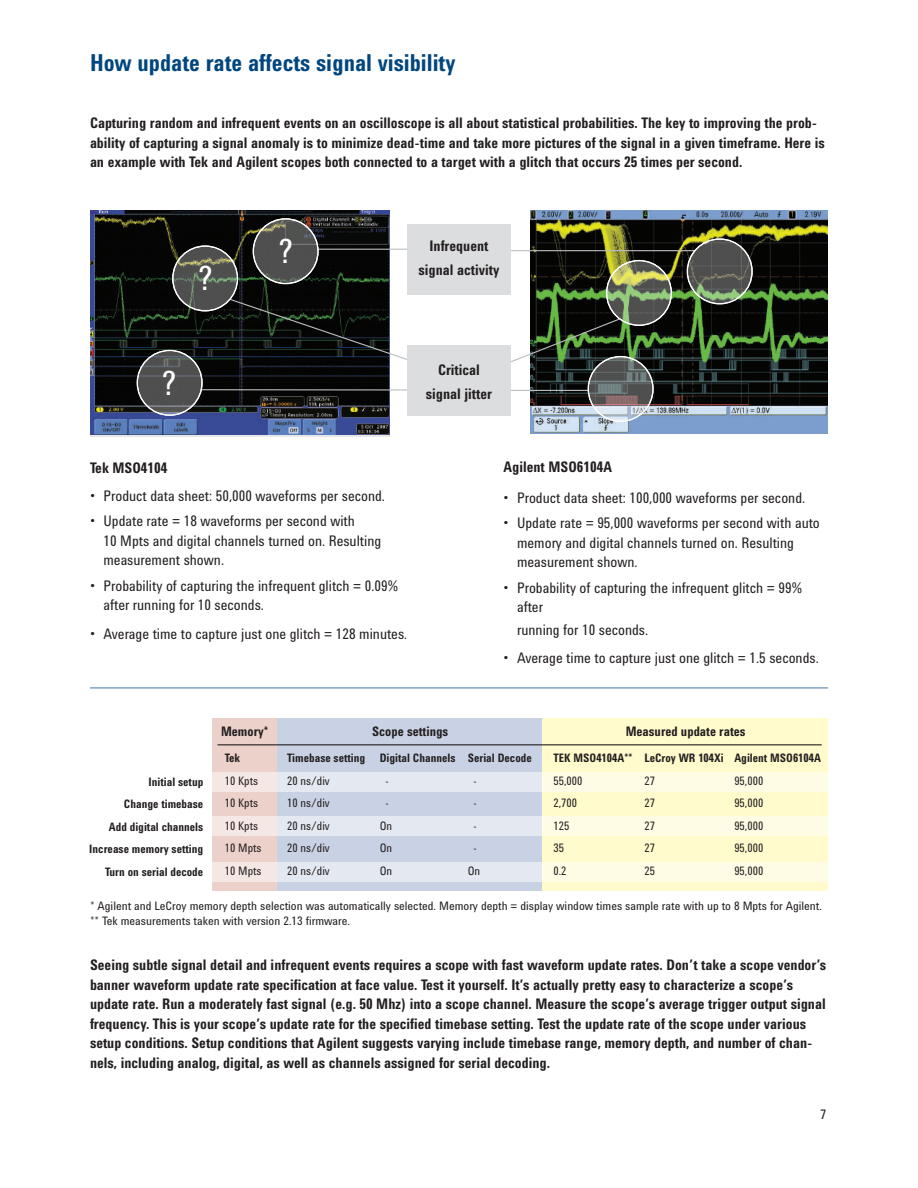
<style>
.page{position:relative;width:918px;height:1188px;background:#fff}
.page>*{position:absolute;margin:0;border:0;box-sizing:border-box;transform-origin:0 0}
.t1{font:34.5px "Agilent Condensed CFF";color:#fff}
.t2{font:700 24px "Agilent Condensed CFF";color:#00467e;scale:.95 1}
.t3{font:700 15px/19.5px "Agilent Condensed CFF";color:#231f20;scale:.95 1}
.t4{font:15px/19.5px "Agilent Condensed CFF";color:#231f20}
.t5{font:15px "Agilent Condensed CFF";color:#231f20;scale:.95 1}
.t6{font:700 13.5px "Agilent Condensed CFF";color:#231f20;scale:.95 1}
.t7{font:13.5px "Agilent Condensed CFF";color:#231f20}
.t8{font:12px/14.4px "Agilent Condensed CFF";color:#231f20}
.t9{font:700 12px/22.5px "Agilent Condensed CFF";color:#231f20;text-align:right;scale:.95 1}
.t10{font:12px/22.5px "Agilent Condensed CFF";color:#231f20;text-align:justify;scale:.95 1}
.s1{font-size:13.5px}
</style>
<div class="page">
<img style="left:90px;top:210px;width:300px;height:225px">
<img style="left:530px;top:210px;width:298px;height:224px">
<div style="left:212px;top:718px;width:65px;height:172px;background:#ecd0ca"></div>
<div style="left:277px;top:718px;width:267px;height:172px;background:#c9d2e4"></div>
<div style="left:543px;top:718px;width:285px;height:172px;background:#fffbcc"></div>
<hr style="left:218px;top:744px;width:604px;height:1px;background:#231f20">
<hr style="left:502px;top:250px;width:193px;height:1px;background:#bcbdc0">
<hr style="left:318px;top:249px;width:103px;height:1px;background:#bcbdc0">
<hr style="left:201px;top:389px;width:221px;height:2px;background:#bcbdc0">
<svg style="left:498px;top:318px;width:123px;height:50px"></svg>
<svg style="left:228px;top:298px;width:195px;height:68px;background:#303432"></svg>
<div style="left:407px;top:224px;width:104px;height:71px;background:#dcdddf"></div>
<svg style="left:687px;top:239px;width:65px;height:65px;background:#5f655c"></svg>
<div style="left:687px;top:238px;width:66px;height:66px;border:1px solid #fff;border-radius:50%"></div>
<hr style="left:499px;top:390px;width:89px;height:1px;background:#bcbdc0">
<div style="left:407px;top:346px;width:104px;height:70px;background:#dcdddf"></div>
<svg style="left:607px;top:261px;width:64px;height:64px;background:#7b8661"></svg>
<div style="left:606px;top:260px;width:66px;height:66px;border:1px solid #fff;border-radius:50%"></div>
<svg style="left:588px;top:357px;width:65px;height:64px;background:#787a7b"></svg>
<div style="left:588px;top:356px;width:66px;height:66px;border:1px solid #fff;border-radius:50%"></div>
<svg style="left:253px;top:219px;width:65px;height:65px;background:#585957"></svg>
<div style="left:253px;top:218px;width:66px;height:66px;border:1px solid #fff;border-radius:50%"></div>
<svg style="left:173px;top:246px;width:65px;height:65px;background:#5c5f59"></svg>
<div style="left:172px;top:245px;width:66px;height:66px;border:1px solid #fff;border-radius:50%"></div>
<svg style="left:137px;top:350px;width:65px;height:65px;background:#58595a"></svg>
<div style="left:137px;top:350px;width:66px;height:66px;border:1px solid #fff;border-radius:50%"></div>
<hr style="left:90px;top:687px;width:738px;height:2px;background:#00467e">
<svg style="left:212px;top:772px;width:616px;height:20px;background:#f1f1ea"></svg>
<svg style="left:212px;top:862px;width:616px;height:19px;background:#f1f1ea"></svg>
<svg style="left:212px;top:816px;width:616px;height:20px;background:#f1f1ea"></svg>
<h2 class="t2" style="left:90px;top:44px;width:386px">How update rate affects signal visibility</h2>
<p class="t3" style="left:90px;top:113px;width:775px">Capturing random and infrequent events on an oscilloscope is all about statistical probabilities. The key to improving the prob&shy;ability of capturing a signal anomaly is to minimize dead-time and take more pictures of the signal in a given timeframe. Here is an example with Tek and Agilent scopes both connected to a target with a glitch that occurs 25 times per second.</p>
<h1 class="t1" style="left:199px;top:252px;width:15px">?</h1>
<h1 class="t1" style="left:279px;top:225px;width:15px">?</h1>
<p class="t3" style="left:419px;top:233px;width:86px;line-height:24px;text-align:center">Infrequent signal activity</p>
<h1 class="t1" style="left:162px;top:357px;width:15px">?</h1>
<p class="t3" style="left:438px;top:359px;width:46px">Critical</p>
<p class="t3" style="left:426px;top:383px;width:71px">signal jitter</p>
<p class="t3" style="left:90px;top:457px;width:83px">Tek MSO4104</p>
<p class="t4" style="left:90px;top:485px;width:296px">• Product data sheet: 50,000 waveforms per second.</p>
<p class="t4" style="left:104px;top:511px;width:279px;text-indent:-14px">• Update rate = 18 waveforms per second with<br>10 Mpts and digital channels turned on. Resulting measurement shown.</p>
<p class="t4" style="left:104px;top:575px;width:296px;text-indent:-14px">• Probability of capturing the infrequent glitch = 0.09% after running for 10 seconds.</p>
<p class="t4" style="left:90px;top:623px;width:319px">• Average time to capture just one glitch = 128 minutes<span class="s1">.</span></p>
<p class="t3" style="left:504px;top:456px;width:116px">Agilent MSO6104A</p>
<p class="t4" style="left:504px;top:487px;width:303px">• Product data sheet: 100,000 waveforms per second.</p>
<p class="t4" style="left:517px;top:513px;width:304px;text-indent:-14px">• Update rate = 95,000 waveforms per second with auto memory and digital channels turned on. Resulting measurement shown.</p>
<p class="t4" style="left:517px;top:577px;width:287px;text-indent:-13px">• Probability of capturing the infrequent glitch = 99% after</p>
<p class="t5" style="left:517px;top:618px;width:140px">running for 10 seconds.</p>
<p class="t4" style="left:504px;top:648px;width:317px">• Average time to capture just one glitch = 1.5 seconds.</p>
<p class="t9" style="left:89px;top:770px;width:121px">Initial setup<br>Change timebase<br>Add digital channels<br>Increase memory setting<br>Turn on serial decode</p>
<p class="t6" style="left:221px;top:721px;width:51px">Memory*</p>
<p class="t6" style="left:372px;top:721px;width:82px">Scope settings</p>
<p class="t6" style="left:626px;top:721px;width:128px">Measured update rates</p>
<p class="t9" style="left:225px;top:746px;width:17px">Tek</p>
<p class="t10" style="left:225px;top:769px;width:40px;text-align:left">10 Kpts<br>10 Kpts<br>10 Kpts<br>10 Mpts<br>10 Mpts</p>
<p class="t9" style="left:287px;top:746px;width:84px">Timebase setting</p>
<p class="t10" style="left:287px;top:769px;width:46px">20 ns/div 10 ns/div 20 ns/div 20 ns/div 20 ns/div</p>
<p class="t9" style="left:380px;top:746px;width:81px">Digital Channels</p>
<p class="t10" style="left:380px;top:769px;width:15px;text-align:center">-<br>-<br>On<br>On<br>On</p>
<p class="t9" style="left:468px;top:746px;width:69px">Serial Decode</p>
<p class="t10" style="left:468px;top:769px;width:15px;text-align:center">-<br>-<br>-<br>-<br>On</p>
<p class="t9" style="left:553px;top:746px;width:84px">TEK MSO4104A**</p>
<p class="t10" style="left:553px;top:769px;width:32px;text-align:left">55,000<br>2,700<br>125<br>35<br>0.2</p>
<p class="t9" style="left:644px;top:746px;width:85px">LeCroy WR 104Xi</p>
<p class="t10" style="left:644px;top:769px;width:13px">27<br>27<br>27<br>27<br>25</p>
<p class="t9" style="left:734px;top:746px;width:93px">Agilent MSO6104A</p>
<p class="t10" style="left:734px;top:769px;width:32px">95,000<br>95,000<br>95,000<br>95,000<br>95,000</p>
<p class="t8" style="left:90px;top:899px;width:734px">* Agilent and LeCroy memory depth selection was automatically selected. Memory depth = display window times sample rate with up to 8 Mpts for Agilent. ** Tek measurements taken with version 2.13 firmware.</p>
<p class="t3" style="left:90px;top:955px;width:777px">Seeing subtle signal detail and infrequent events requires a scope with fast waveform update rates. Don’t take a scope vendor’s banner waveform update rate specification at face value. Test it yourself. It’s actually pretty easy to characterize a scope’s update rate. Run a moderately fast signal (e.g. 50 Mhz) into a scope channel. Measure the scope’s average trigger output signal frequency. This is your scope’s update rate for the specified timebase setting. Test the update rate of the scope under various setup conditions. Setup conditions that Agilent suggests varying include timebase range, memory depth, and number of chan&shy;nels, including analog, digital, as well as channels assigned for serial decoding.</p>
<p class="t7" style="left:820px;top:1104px;width:8px">7</p>
</div>
